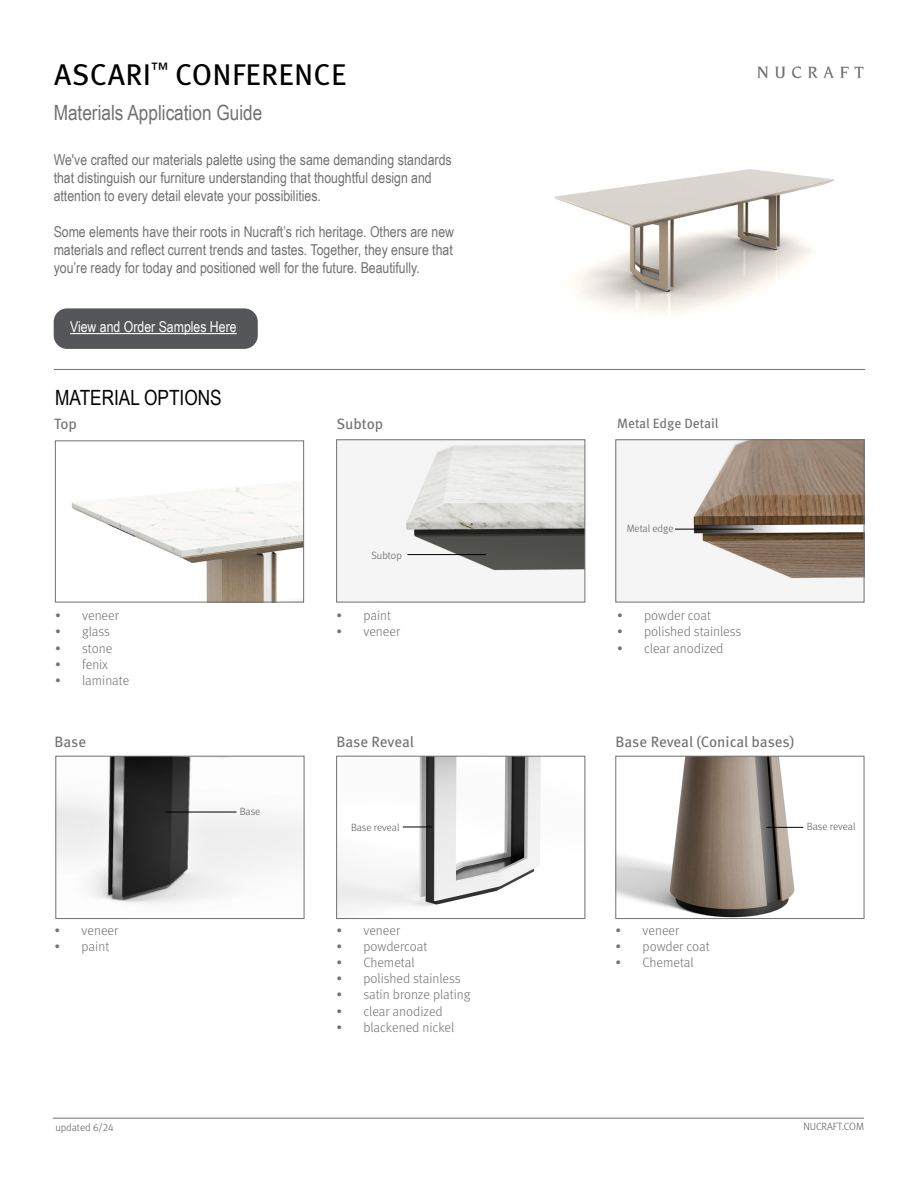
<style>
.page{position:relative;width:918px;height:1188px;background:#fff}
.page>*{position:absolute;margin:0;border:0;box-sizing:border-box;transform-origin:0 0}
.t1{font:30px "Meta OT";letter-spacing:.01em;color:#000}
.t2{font:21px "Arial Narrow";color:#717073}
.t3{font:21px "Arial Narrow";color:#000}
.t4{font:15px/18px "Arial Narrow";color:#717073}
.t5{font:15px "Meta OT";letter-spacing:-.005em;color:#717073}
.t6{font:15px "Arial Narrow";color:#fff}
.t7{font:300 13.5px "Meta OT";color:#717073}
.t8{font:13.5px "Meta OT";letter-spacing:-.005em;color:#717073}
.t9{font:300 10.5px "Meta OT";color:#55565a}
</style>
<div class="page">
<hr style="left:54px;top:369px;width:811px;height:1px;background:#717073">
<img style="left:757px;top:66px;width:107px;height:13px">
<div style="left:54px;top:308px;width:204px;height:41px;background:#55565a;border-radius:14px"></div>
<hr style="left:70px;top:333px;width:167px;height:1px;background:#fff">
<hr style="left:53px;top:1118px;width:811px;height:1px;background:#717073">
<img style="left:554px;top:169px;width:280px;height:146px">
<img style="left:71px;top:481px;width:231px;height:119px">
<div style="left:55px;top:441px;width:249px;height:161px;border:1px solid #717073"></div>
<div style="left:337px;top:440px;width:248px;height:162px;background:#f5f5f5"></div>
<img style="left:406px;top:445px;width:177px;height:126px">
<div style="left:336px;top:440px;width:249px;height:162px;border:1px solid #717073"></div>
<img style="left:58px;top:758px;width:244px;height:146px">
<div style="left:56px;top:756px;width:248px;height:163px;border:1px solid #717073"></div>
<div style="left:616px;top:440px;width:248px;height:162px;background:#f5f5f5"></div>
<img style="left:677px;top:442px;width:185px;height:136px">
<div style="left:616px;top:440px;width:248px;height:162px;border:1px solid #717073"></div>
<img style="left:338px;top:758px;width:203px;height:156px">
<div style="left:336px;top:756px;width:249px;height:163px;border:1px solid #717073"></div>
<img style="left:618px;top:758px;width:186px;height:159px">
<div style="left:616px;top:756px;width:248px;height:163px;border:1px solid #717073"></div>
<hr style="left:165px;top:812px;width:72px;height:1px;background:#000">
<svg style="left:403px;top:827px;width:29px;height:1px"></svg>
<hr style="left:767px;top:827px;width:36px;height:1px;background:#000">
<hr style="left:407px;top:554px;width:79px;height:1px;background:#000">
<hr style="left:675px;top:529px;width:79px;height:1px;background:#000">
<h1 class="t1" style="left:54px;top:56px;width:294px">ASCARI<sup>™</sup> CONFERENCE</h1>
<h2 class="t2" style="left:54px;top:97px;width:210px">Materials Application Guide</h2>
<p class="t4" style="left:54px;top:150px;width:400px">We've crafted our materials palette using the same demanding standards that distinguish our furniture understanding that thoughtful design and attention to every detail elevate your possibilities.</p>
<p class="t4" style="left:54px;top:222px;width:402px;text-align:justify">Some elements have their roots in Nucraft’s rich heritage. Others are new materials and reflect current trends and tastes. Together, they ensure that you’re ready for today and positioned well for the future. Beautifully.</p>
<p class="t6" style="left:70px;top:316px;width:168px">View and Order Samples Here</p>
<h2 class="t3" style="left:55px;top:382px;width:168px">MATERIAL OPTIONS</h2>
<p class="t5" style="left:54px;top:414px;width:25px">Top</p>
<p class="t5" style="left:336px;top:414px;width:48px">Subtop</p>
<p class="t8" style="left:617px;top:415px;width:103px">Metal Edge Detail</p>
<p class="t9" style="left:627px;top:523px;width:48px">Metal edge</p>
<p class="t9" style="left:372px;top:549px;width:32px">Subtop</p>
<p class="t7" style="left:55px;top:608px;width:65px">• veneer</p>
<p class="t7" style="left:55px;top:624px;width:56px">• glass</p>
<p class="t7" style="left:55px;top:640px;width:59px">• stone</p>
<p class="t7" style="left:55px;top:656px;width:55px">• fenix</p>
<p class="t7" style="left:55px;top:672px;width:76px">• laminate</p>
<p class="t7" style="left:336px;top:608px;width:56px">• paint</p>
<p class="t7" style="left:336px;top:624px;width:65px">• veneer</p>
<p class="t7" style="left:617px;top:608px;width:96px">• powder coat</p>
<p class="t7" style="left:617px;top:624px;width:126px">• polished stainless</p>
<p class="t7" style="left:617px;top:640px;width:108px">• clear anodized</p>
<p class="t5" style="left:55px;top:733px;width:33px">Base</p>
<p class="t5" style="left:336px;top:733px;width:79px">Base Reveal</p>
<p class="t5" style="left:616px;top:733px;width:180px">Base Reveal (Conical bases)</p>
<p class="t9" style="left:240px;top:805px;width:22px">Base</p>
<p class="t9" style="left:351px;top:821px;width:50px">Base reveal</p>
<p class="t9" style="left:807px;top:820px;width:50px">Base reveal</p>
<p class="t7" style="left:55px;top:922px;width:65px">• veneer</p>
<p class="t7" style="left:55px;top:938px;width:56px">• paint</p>
<p class="t7" style="left:336px;top:922px;width:65px">• veneer</p>
<p class="t7" style="left:336px;top:938px;width:92px">• powdercoat</p>
<p class="t7" style="left:336px;top:955px;width:80px">• Chemetal</p>
<p class="t7" style="left:336px;top:971px;width:126px">• polished stainless</p>
<p class="t7" style="left:336px;top:987px;width:136px">• satin bronze plating</p>
<p class="t7" style="left:336px;top:1003px;width:108px">• clear anodized</p>
<p class="t7" style="left:336px;top:1019px;width:119px">• blackened nickel</p>
<p class="t7" style="left:616px;top:922px;width:65px">• veneer</p>
<p class="t7" style="left:616px;top:938px;width:96px">• powder coat</p>
<p class="t7" style="left:616px;top:955px;width:80px">• Chemetal</p>
<p class="t9" style="left:55px;top:1121px;width:60px">updated 6/24</p>
<p class="t9" style="left:803px;top:1120px;width:62px">NUCRAFT.COM</p>
</div>
